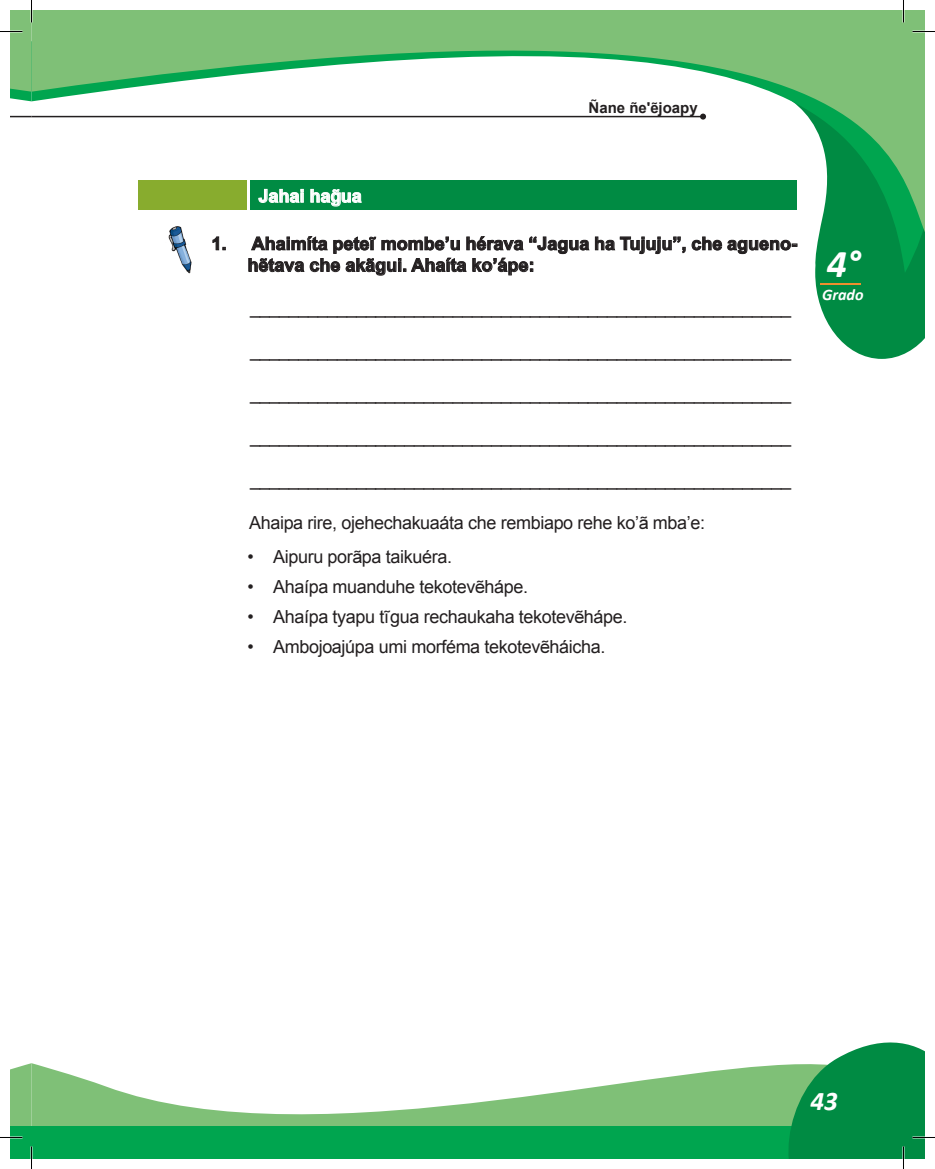
<style>
.page{position:relative;width:935px;height:1169px;background:#fff}
.page>*{position:absolute;margin:0;border:0;box-sizing:border-box;transform-origin:0 0}
.t1{font:italic 700 39.6px "Calibri";color:#fff}
.t2{font:italic 700 27px "Calibri";color:#fff}
.t3{font:18px "Guarani Arial Regular";letter-spacing:-.02em;color:#231f20}
.t4{font:18px/21.6px "Guarani Arial Bold";color:#231f20}
.t5{font:18px "Guarani Arial Bold";color:#fff}
.t6{font:italic 700 16.05px "Calibri";color:#fff}
.t7{font:15px "Guarani Arial Bold";color:#231f20}
</style>
<div class="page">
<svg style="left:815px;top:273px;width:109px;height:86px;fill:#008b43"></svg>
<svg style="left:32px;top:10px;width:892px;height:263px"></svg>
<hr style="left:820px;top:283px;width:41px;height:2px;background:#ee8e2e">
<svg style="left:32px;top:1063px;width:738px;height:63px"></svg>
<div style="left:32px;top:1126px;width:887px;height:32px;background:#00a54f"></div>
<hr style="left:32px;top:116px;width:671px;height:1px;background:#231f20">
<svg style="left:700px;top:114px;width:6px;height:6px"></svg>
<img style="left:159px;top:225px;width:42px;height:49px">
<svg style="left:212px;top:236px;width:13px;height:14px"></svg>
<svg style="left:248px;top:236px;width:549px;height:40px"></svg>
<div style="left:138px;top:180px;width:109px;height:29px;background:#88ac2e"></div>
<div style="left:250px;top:180px;width:547px;height:29px;background:#008b43"></div>
<svg style="left:258px;top:189px;width:46px;height:14px"></svg>
<div style="left:300px;top:192px;width:4px;height:11px;border:1px solid #fff"></div>
<svg style="left:310px;top:189px;width:52px;height:18px"></svg>
<hr style="left:902px;top:0;width:2px;height:23px;background:#fff">
<svg style="left:912px;top:31px;width:23px;height:1px"></svg>
<svg style="left:0;top:0;width:32px;height:118px"></svg>
<svg style="left:0;top:1063px;width:32px;height:106px"></svg>
<svg style="left:903px;top:0;width:1px;height:23px"></svg>
<svg style="left:770px;top:1042px;width:165px;height:127px"></svg>
<p class="t7" style="left:588px;top:100px;width:111px">Ñane ñe'êjoapy</p>
<p class="t5" style="left:258px;top:186px;width:105px">Jahai haæua</p>
<p class="t4" style="left:248px;top:233px;width:551px;text-indent:-36px">1. Ahaimíta peteî mombe’u hérava “Jagua ha Tujuju”, che agueno&shy;hêtava che akâgui. Ahaíta ko’ápe:</p>
<p class="t3" style="left:250px;top:298px;width:542px">________________________________________________________</p>
<p class="t3" style="left:250px;top:341px;width:542px">________________________________________________________</p>
<p class="t3" style="left:250px;top:384px;width:542px">________________________________________________________</p>
<p class="t3" style="left:250px;top:427px;width:542px">________________________________________________________</p>
<p class="t3" style="left:250px;top:469px;width:542px">________________________________________________________</p>
<p class="t3" style="left:249px;top:512px;width:457px">Ahaipa rire, ojehechakuaáta che rembiapo rehe ko’â mba’e:</p>
<p class="t3" style="left:248px;top:547px;width:206px">• Aipuru porâpa taikuéra.</p>
<p class="t3" style="left:248px;top:577px;width:282px">• Ahaípa muanduhe tekotevêhápe.</p>
<p class="t3" style="left:248px;top:607px;width:381px">• Ahaípa tyapu tîgua rechaukaha tekotevêhápe.</p>
<p class="t3" style="left:248px;top:637px;width:359px">• Ambojoajúpa umi morféma tekotevêháicha.</p>
<h1 class="t1" style="left:827px;top:240px;width:35px">4°</h1>
<p class="t6" style="left:822px;top:284px;width:43px">Grado</p>
<h2 class="t2" style="left:810px;top:1084px;width:29px">43</h2>
</div>
